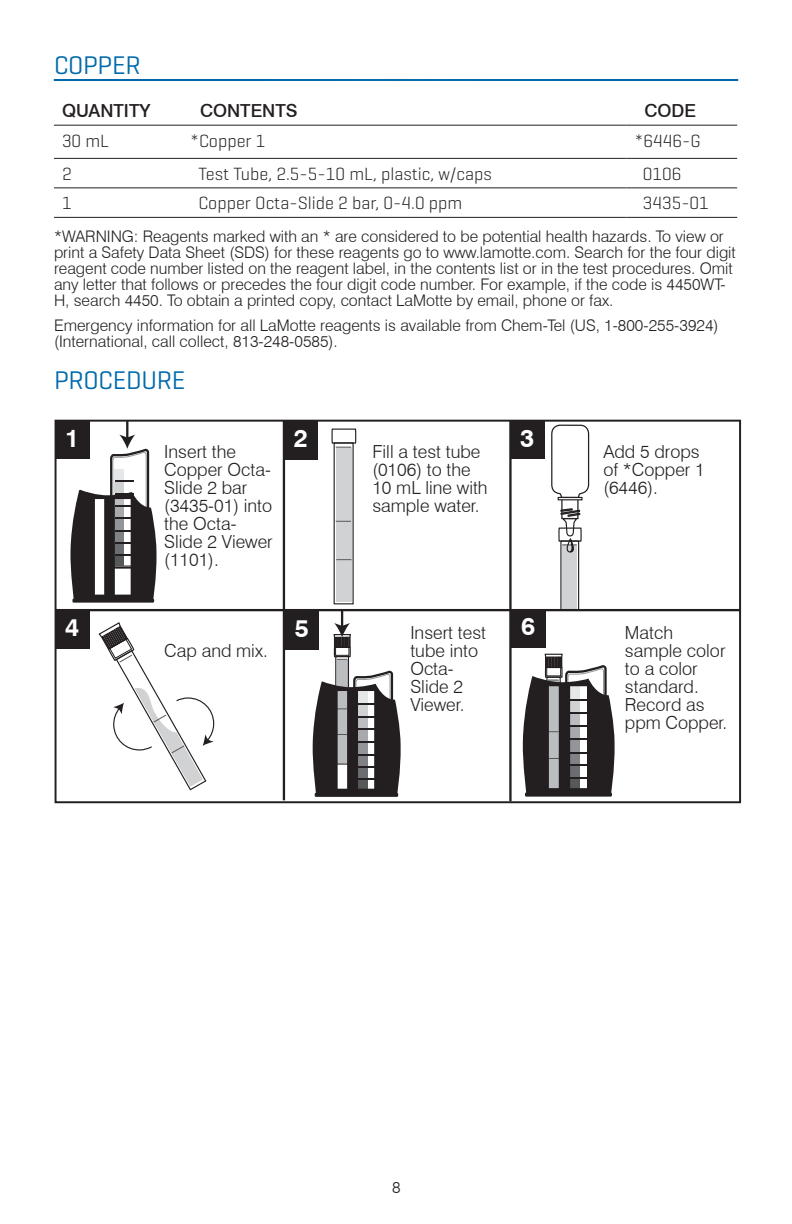
<style>
.page{position:relative;width:792px;height:1224px;background:#fff}
.page>*{position:absolute;margin:0;border:0;box-sizing:border-box;transform-origin:0 0}
.minor{font:26px "Geogrotesque";letter-spacing:-.01em;color:#006aac}
.minor_rule{font:26px "Geogrotesque";letter-spacing:-.01em;color:#006aac}
.t1{font:700 24.8px "Swiss 721 BT";color:#fff}
.procedure_text{font:300 18px/18px "Swiss 721 BT";color:#231f20}
.Table_Text{font:300 18px "Geogrotesque";color:#231f20}
.table_text_bold{font:500 18px "Swiss 721 BT";color:#231f20}
.warning{font:300 16px/16px "Swiss 721 BT";color:#231f20}
</style>
<div class="page">
<svg style="left:54px;top:80px;width:684px;height:1px"></svg>
<hr style="left:54px;top:125px;width:128px;height:1px;background:#231f20">
<hr style="left:182px;top:125px;width:444px;height:1px;background:#231f20">
<hr style="left:626px;top:125px;width:111px;height:1px;background:#231f20">
<hr style="left:54px;top:158px;width:128px;height:1px;background:#231f20">
<hr style="left:182px;top:158px;width:444px;height:1px;background:#231f20">
<hr style="left:626px;top:158px;width:111px;height:1px;background:#231f20">
<hr style="left:54px;top:188px;width:128px;height:1px;background:#231f20">
<hr style="left:182px;top:188px;width:444px;height:1px;background:#231f20">
<hr style="left:626px;top:188px;width:111px;height:1px;background:#231f20">
<hr style="left:54px;top:217px;width:128px;height:1px;background:#231f20">
<hr style="left:182px;top:217px;width:444px;height:1px;background:#231f20">
<hr style="left:626px;top:217px;width:111px;height:1px;background:#231f20">
<svg style="left:551px;top:424px;width:39px;height:75px"></svg>
<div style="left:558px;top:497px;width:25px;height:3px;border:1px solid #231f20"></div>
<div style="left:563px;top:545px;width:14px;height:110px;background:#d1d2d4"></div>
<div style="left:560px;top:540px;width:19px;height:116px;border:1px solid #231f20"></div>
<svg style="left:558px;top:508px;width:24px;height:46px"></svg>
<div style="left:336px;top:447px;width:15px;height:154px;background:#d1d2d4"></div>
<div style="left:334px;top:442px;width:20px;height:162px;border:1px solid #231f20"></div>
<svg style="left:336px;top:559px;width:16px;height:1px"></svg>
<svg style="left:336px;top:521px;width:15px;height:1px"></svg>
<svg style="left:331px;top:428px;width:26px;height:20px"></svg>
<div style="left:55px;top:421px;width:35px;height:38px;background:#231f20"></div>
<div style="left:283px;top:421px;width:35px;height:39px;background:#231f20"></div>
<div style="left:510px;top:421px;width:35px;height:38px;background:#231f20"></div>
<svg style="left:98px;top:622px;width:117px;height:169px"></svg>
<div style="left:55px;top:610px;width:35px;height:39px;background:#231f20"></div>
<div style="left:285px;top:611px;width:34px;height:39px;background:#231f20"></div>
<div style="left:511px;top:609px;width:35px;height:39px;background:#231f20"></div>
<svg style="left:70px;top:423px;width:87px;height:178px"></svg>
<div style="left:72px;top:599px;width:82px;height:4px;border:2px solid #231f20"></div>
<div style="left:555px;top:611px;width:29px;height:50px;background:#fff"></div>
<svg style="left:522px;top:653px;width:93px;height:139px"></svg>
<div style="left:525px;top:792px;width:87px;height:5px;border:2px solid #231f20"></div>
<div style="left:337px;top:659px;width:10px;height:103px;background:#bcbdc0"></div>
<div style="left:335px;top:656px;width:14px;height:109px;border:1px solid #231f20"></div>
<svg style="left:333px;top:611px;width:19px;height:49px"></svg>
<svg style="left:312px;top:672px;width:89px;height:123px"></svg>
<div style="left:315px;top:793px;width:83px;height:4px;border:2px solid #231f20"></div>
<div style="left:55px;top:420px;width:686px;height:383px;border:2px solid #231f20"></div>
<hr style="left:283px;top:421px;width:2px;height:379px;background:#231f20">
<hr style="left:509px;top:421px;width:3px;height:380px;background:#231f20">
<hr style="left:56px;top:609px;width:684px;height:2px;background:#231f20">
<p class="minor_rule" style="left:54px;top:48px;width:88px">COPPER</p>
<p class="table_text_bold" style="left:62px;top:100px;width:90px">QUANTITY</p>
<p class="table_text_bold" style="left:200px;top:100px;width:99px">CONTENTS</p>
<p class="table_text_bold" style="left:644px;top:100px;width:53px">CODE</p>
<p class="Table_Text" style="left:62px;top:129px;width:49px">30 mL</p>
<p class="Table_Text" style="left:190px;top:129px;width:77px">*Copper 1</p>
<p class="Table_Text" style="left:634px;top:129px;width:68px">*6446-G</p>
<p class="Table_Text" style="left:62px;top:163px;width:11px">2</p>
<p class="Table_Text" style="left:198px;top:163px;width:295px">Test Tube, 2.5-5-10 mL, plastic, w/caps</p>
<p class="Table_Text" style="left:643px;top:163px;width:40px">0106</p>
<p class="Table_Text" style="left:62px;top:192px;width:11px">1</p>
<p class="Table_Text" style="left:198px;top:192px;width:266px">Copper Octa-Slide 2 bar, 0-4.0 ppm</p>
<p class="Table_Text" style="left:643px;top:192px;width:68px">3435-01</p>
<p class="warning" style="left:54px;top:228px;width:683px">*WARNING: Reagents marked with an * are considered to be potential health hazards. To view or print a Safety Data Sheet (SDS) for these reagents go to www.lamotte.com. Search for the four digit reagent code number listed on the reagent label, in the contents list or in the test procedures. Omit any letter that follows or precedes the four digit code number. For example, if the code is 4450WT-H, search 4450. To obtain a printed copy, contact LaMotte by email, phone or fax.</p>
<p class="warning" style="left:54px;top:317px;width:666px">Emergency information for all LaMotte reagents is available from Chem-Tel (US, 1-800-255-3924) (International, call collect, 813-248-0585).</p>
<p class="minor" style="left:54px;top:364px;width:133px">PROCEDURE</p>
<p class="t1" style="left:65px;top:423px;width:16px">1</p>
<p class="t1" style="left:294px;top:423px;width:16px">2</p>
<p class="t1" style="left:520px;top:423px;width:16px">3</p>
<p class="procedure_text" style="left:164px;top:442px;width:110px">Insert the<br>Copper Octa-<br>Slide 2 bar (3435-01) into the Octa-<br>Slide 2 Viewer (1101).</p>
<p class="procedure_text" style="left:372px;top:442px;width:117px">Fill a test tube (0106) to the<br>10 mL line with sample water.</p>
<p class="procedure_text" style="left:603px;top:442px;width:103px">Add 5 drops of *Copper 1 (6446).</p>
<p class="t1" style="left:65px;top:612px;width:16px">4</p>
<p class="t1" style="left:295px;top:613px;width:16px">5</p>
<p class="t1" style="left:521px;top:611px;width:16px">6</p>
<p class="procedure_text" style="left:410px;top:623px;width:77px">Insert test tube into<br>Octa-<br>Slide 2<br>Viewer.</p>
<p class="procedure_text" style="left:625px;top:623px;width:104px">Match sample color to a color standard.<br>Record as ppm Copper.</p>
<p class="procedure_text" style="left:164px;top:642px;width:105px">Cap and mix.</p>
<p class="warning" style="left:392px;top:1179px;width:10px">8</p>
</div>
